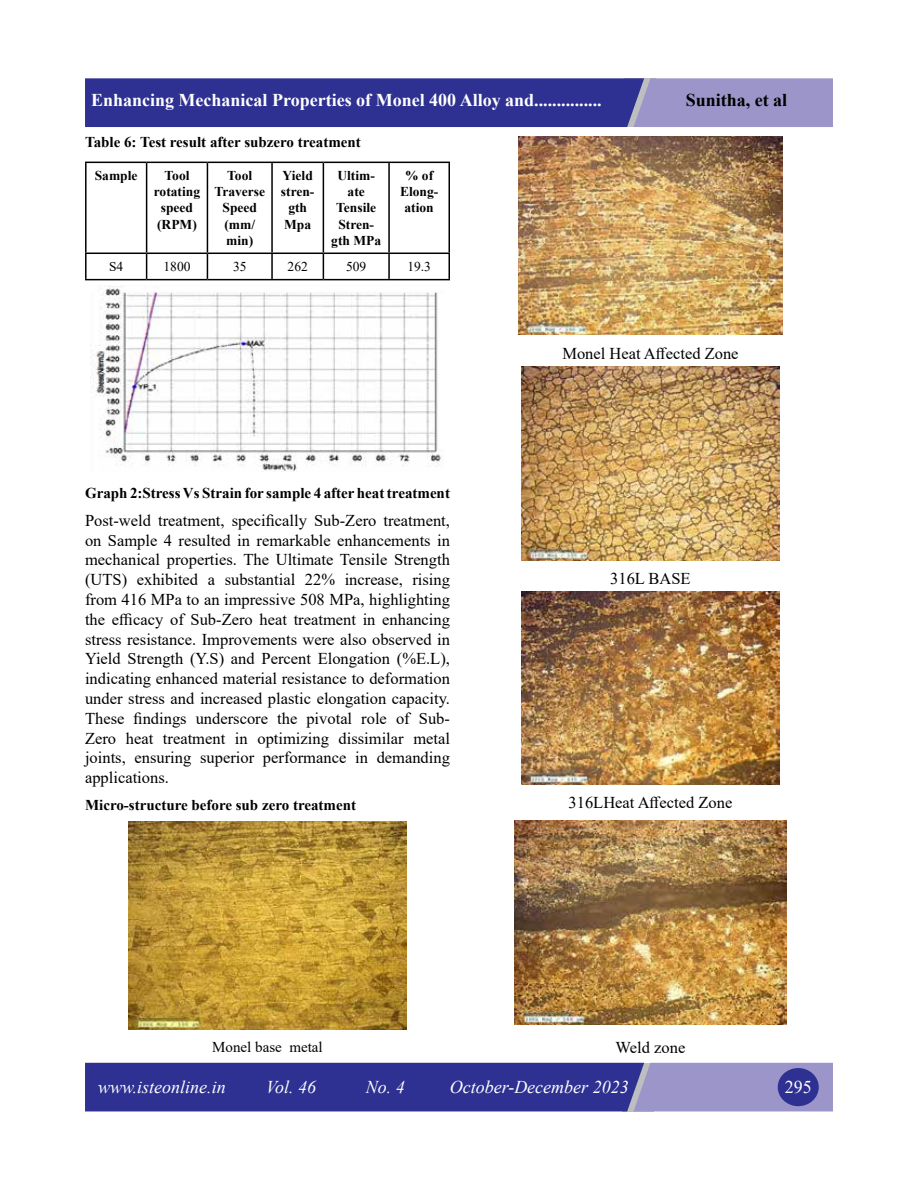
<style>
.page{position:relative;width:918px;height:1188px;background:#fff}
.page>*{position:absolute;margin:0;border:0;box-sizing:border-box;transform-origin:0 0}
.t1{font:700 18px "Times New Roman";color:#fff}
.t2{font:italic 18px "Times New Roman";color:#fff}
.t3{font:700 18px "Times New Roman";color:#000}
.t4{font:18px "Times New Roman";color:#fff}
.t5{font:16.5px/19.8px "Times New Roman";color:#000;text-align:justify}
.t6{font:700 15px "Times New Roman";color:#000}
.t7{font:15px "Times New Roman";color:#000}
.t8{font:700 13.5px/16.2px "Times New Roman";color:#000;text-align:center}
.t9{font:13.5px "Times New Roman";color:#000}
</style>
<div class="page">
<svg style="left:85px;top:1063px;width:748px;height:48px;background:#48489e"></svg>
<div style="left:778px;top:1068px;width:41px;height:38px;background:#2e3092;border-radius:50%"></div>
<svg style="left:85px;top:78px;width:748px;height:49px;background:#4c4ca1"></svg>
<hr style="left:85px;top:162px;width:62px;height:1px;background:#000">
<hr style="left:85px;top:163px;width:2px;height:90px;background:#000">
<hr style="left:147px;top:162px;width:60px;height:1px;background:#000">
<hr style="left:146px;top:163px;width:1px;height:90px;background:#000">
<hr style="left:207px;top:162px;width:65px;height:1px;background:#000">
<hr style="left:207px;top:163px;width:1px;height:90px;background:#000">
<hr style="left:272px;top:162px;width:51px;height:1px;background:#000">
<hr style="left:271px;top:163px;width:2px;height:90px;background:#000">
<hr style="left:323px;top:162px;width:66px;height:1px;background:#000">
<hr style="left:323px;top:163px;width:1px;height:90px;background:#000">
<hr style="left:389px;top:162px;width:61px;height:1px;background:#000">
<hr style="left:388px;top:163px;width:2px;height:90px;background:#000">
<hr style="left:448px;top:163px;width:2px;height:90px;background:#000">
<hr style="left:85px;top:253px;width:62px;height:1px;background:#000">
<hr style="left:85px;top:254px;width:2px;height:25px;background:#000">
<hr style="left:147px;top:253px;width:60px;height:1px;background:#000">
<svg style="left:146px;top:254px;width:1px;height:25px"></svg>
<hr style="left:207px;top:253px;width:65px;height:1px;background:#000">
<svg style="left:207px;top:254px;width:1px;height:25px"></svg>
<hr style="left:272px;top:253px;width:51px;height:1px;background:#000">
<hr style="left:271px;top:254px;width:2px;height:25px;background:#000">
<hr style="left:323px;top:253px;width:66px;height:1px;background:#000">
<svg style="left:323px;top:254px;width:1px;height:25px"></svg>
<hr style="left:389px;top:253px;width:61px;height:1px;background:#000">
<hr style="left:388px;top:254px;width:2px;height:25px;background:#000">
<hr style="left:448px;top:254px;width:2px;height:25px;background:#000">
<hr style="left:85px;top:279px;width:62px;height:1px;background:#000">
<hr style="left:147px;top:279px;width:60px;height:1px;background:#000">
<hr style="left:207px;top:279px;width:65px;height:1px;background:#000">
<hr style="left:272px;top:279px;width:51px;height:1px;background:#000">
<hr style="left:323px;top:279px;width:66px;height:1px;background:#000">
<hr style="left:389px;top:279px;width:61px;height:1px;background:#000">
<img style="left:90px;top:286px;width:353px;height:185px">
<img style="left:129px;top:821px;width:277px;height:209px">
<img style="left:519px;top:137px;width:263px;height:198px">
<img style="left:522px;top:367px;width:257px;height:193px">
<img style="left:522px;top:592px;width:257px;height:192px">
<img style="left:514px;top:820px;width:273px;height:205px">
<p class="t1" style="left:91px;top:87px;width:512px">Enhancing Mechanical Properties of Monel 400 Alloy and...............</p>
<p class="t3" style="left:686px;top:87px;width:103px">Sunitha, et al</p>
<p class="t6" style="left:85px;top:131px;width:277px">Table 6: Test result after subzero treatment</p>
<p class="t8" style="left:95px;top:167px;width:44px">Sample</p>
<p class="t8" style="left:154px;top:167px;width:48px">Tool rotating speed (RPM)</p>
<p class="t8" style="left:214px;top:167px;width:52px">Tool<br>Traverse<br>Speed (mm/ min)</p>
<p class="t8" style="left:281px;top:167px;width:35px">Yield stren&shy;gth<br>Mpa</p>
<p class="t8" style="left:331px;top:167px;width:51px">Ultim&shy;ate<br>Tensile<br>Stren&shy;gth MPa</p>
<p class="t8" style="left:400px;top:167px;width:40px">% of<br>Elong&shy;ation</p>
<p class="t9" style="left:109px;top:257px;width:16px">S4</p>
<p class="t9" style="left:164px;top:257px;width:28px">1800</p>
<p class="t9" style="left:233px;top:257px;width:15px">35</p>
<p class="t9" style="left:288px;top:257px;width:22px">262</p>
<p class="t9" style="left:346px;top:257px;width:22px">509</p>
<p class="t9" style="left:407px;top:257px;width:25px">19.3</p>
<p class="t6" style="left:85px;top:482px;width:366px">Graph 2:Stress Vs Strain for sample 4 after heat treatment</p>
<p class="t5" style="left:85px;top:510px;width:366px">Post-weld treatment, specifically Sub-Zero treatment, on Sample 4 resulted in remarkable enhancements in mechanical properties. The Ultimate Tensile Strength (UTS) exhibited a substantial 22% increase, rising from 416 MPa to an impressive 508 MPa, highlighting the efficacy of Sub-Zero heat treatment in enhancing stress resistance. Improvements were also observed in Yield Strength (Y.S) and Percent Elongation (%E.L), indicating enhanced material resistance to deformation under stress and increased plastic elongation capacity.<br>These findings underscore the pivotal role of Sub-Zero heat treatment in optimizing dissimilar metal joints, ensuring superior performance in demanding applications.</p>
<p class="t6" style="left:85px;top:794px;width:273px">Micro-structure before sub zero treatment</p>
<p class="t5" style="left:562px;top:343px;width:178px">Monel Heat Affected Zone</p>
<p class="t5" style="left:610px;top:568px;width:82px">316L BASE</p>
<p class="t5" style="left:569px;top:792px;width:165px">316LHeat Affected Zone</p>
<p class="t7" style="left:212px;top:1036px;width:112px">Monel base metal</p>
<p class="t5" style="left:616px;top:1037px;width:71px">Weld zone</p>
<p class="t2" style="left:98px;top:1074px;width:129px">www.isteonline.in</p>
<p class="t2" style="left:266px;top:1074px;width:52px">Vol. 46</p>
<p class="t2" style="left:366px;top:1074px;width:41px">No. 4</p>
<p class="t2" style="left:450px;top:1074px;width:181px">October-December 2023</p>
<p class="t4" style="left:785px;top:1074px;width:28px">295</p>
</div>
